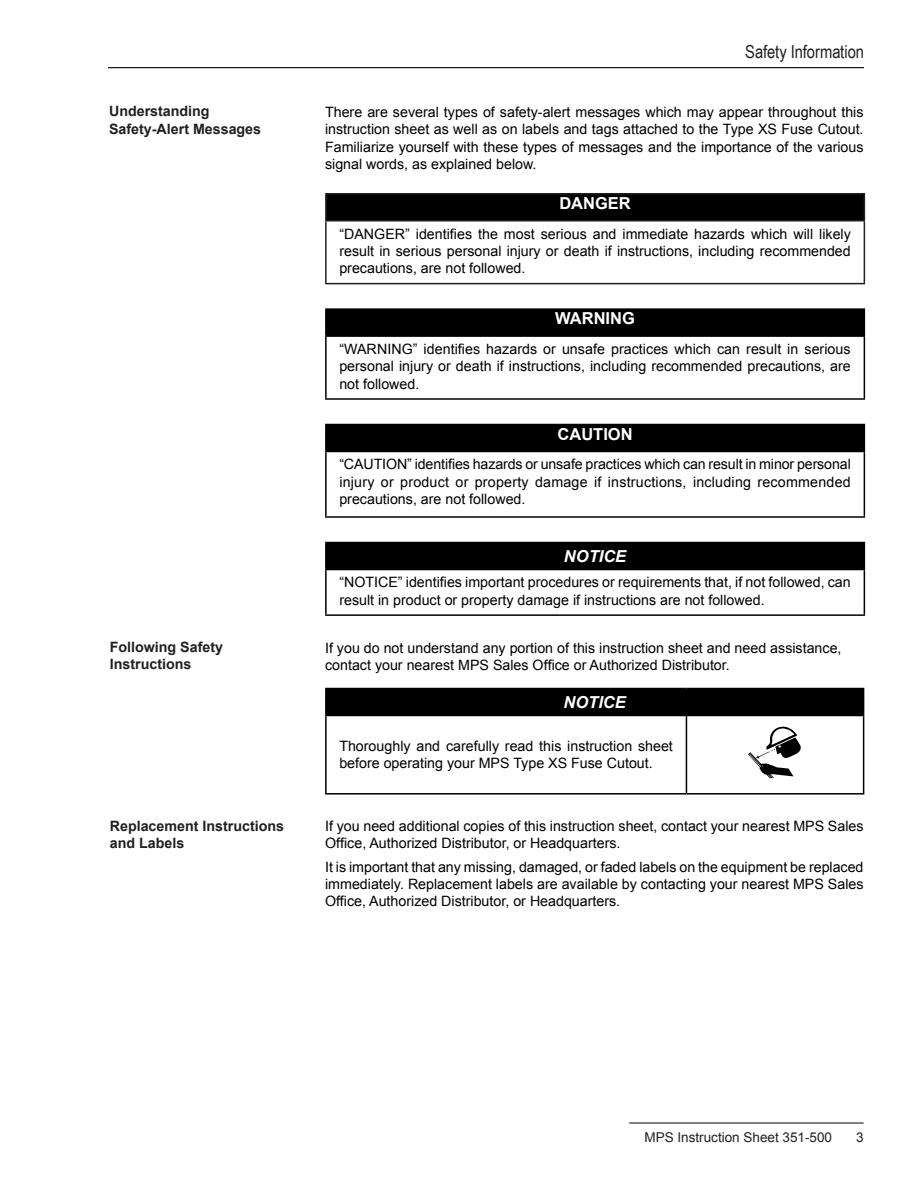
<style>
.page{position:relative;width:918px;height:1188px;background:#fff}
.page>*{position:absolute;margin:0;border:0;box-sizing:border-box;transform-origin:0 0}
.Odd_Section_Header{font:18px "Arial Narrow";letter-spacing:-.005em;color:#231f20}
.t1{font:700 16.5px "Arial";color:#fff}
.t2{font:italic 700 16.5px "Arial";color:#fff}
.Paragraph_Flush{font:14.25px/17.2px "Arial";color:#000;text-align:justify}
.sidehead{font:700 14.25px/17.2px "Arial";color:#231f20}
.t3{font:13.5px "Arial";color:#231f20}
</style>
<div class="page">
<hr style="left:629px;top:1122px;width:235px;height:2px;background:#231f20">
<hr style="left:108px;top:67px;width:756px;height:1px;background:#000">
<div style="left:326px;top:194px;width:538px;height:27px;background:#000"></div>
<hr style="left:325px;top:193px;width:540px;height:1px;background:#231f20">
<hr style="left:325px;top:194px;width:2px;height:26px;background:#231f20">
<svg style="left:864px;top:194px;width:1px;height:26px"></svg>
<hr style="left:325px;top:220px;width:540px;height:1px;background:#231f20">
<hr style="left:325px;top:221px;width:2px;height:62px;background:#231f20">
<hr style="left:864px;top:221px;width:1px;height:62px;background:#231f20">
<hr style="left:325px;top:283px;width:540px;height:1px;background:#231f20">
<div style="left:326px;top:309px;width:538px;height:27px;background:#000"></div>
<hr style="left:325px;top:308px;width:540px;height:2px;background:#000">
<hr style="left:325px;top:310px;width:2px;height:25px;background:#000">
<svg style="left:864px;top:310px;width:1px;height:25px"></svg>
<hr style="left:325px;top:335px;width:540px;height:2px;background:#000">
<hr style="left:325px;top:337px;width:2px;height:61px;background:#000">
<hr style="left:864px;top:337px;width:1px;height:61px;background:#000">
<hr style="left:325px;top:398px;width:540px;height:2px;background:#000">
<div style="left:326px;top:424px;width:538px;height:27px;background:#000"></div>
<hr style="left:325px;top:424px;width:540px;height:1px;background:#000">
<hr style="left:325px;top:425px;width:2px;height:26px;background:#000">
<svg style="left:864px;top:425px;width:1px;height:26px"></svg>
<hr style="left:325px;top:451px;width:540px;height:1px;background:#000">
<hr style="left:325px;top:452px;width:2px;height:64px;background:#000">
<hr style="left:864px;top:452px;width:1px;height:64px;background:#000">
<hr style="left:325px;top:516px;width:540px;height:2px;background:#000">
<div style="left:326px;top:543px;width:538px;height:27px;background:#000"></div>
<hr style="left:325px;top:542px;width:540px;height:1px;background:#000">
<hr style="left:325px;top:543px;width:2px;height:26px;background:#000">
<svg style="left:864px;top:543px;width:1px;height:26px"></svg>
<hr style="left:325px;top:569px;width:540px;height:1px;background:#000">
<hr style="left:325px;top:570px;width:2px;height:44px;background:#000">
<hr style="left:864px;top:570px;width:1px;height:44px;background:#000">
<hr style="left:325px;top:614px;width:540px;height:2px;background:#000">
<div style="left:326px;top:689px;width:538px;height:27px;background:#000"></div>
<hr style="left:325px;top:688px;width:361px;height:1px;background:#000">
<hr style="left:325px;top:689px;width:2px;height:26px;background:#000">
<hr style="left:686px;top:688px;width:178px;height:1px;background:#000">
<hr style="left:325px;top:715px;width:361px;height:1px;background:#000">
<hr style="left:325px;top:716px;width:2px;height:77px;background:#000">
<hr style="left:686px;top:716px;width:1px;height:77px;background:#000">
<hr style="left:863px;top:716px;width:1px;height:77px;background:#000">
<hr style="left:325px;top:793px;width:361px;height:2px;background:#000">
<hr style="left:686px;top:793px;width:178px;height:2px;background:#000">
<svg style="left:748px;top:727px;width:53px;height:51px"></svg>
<p class="Odd_Section_Header" style="left:745px;top:39px;width:120px">Safety Information</p>
<p class="sidehead" style="left:109px;top:103px;width:154px">Understanding<br>Safety-Alert Messages</p>
<p class="Paragraph_Flush" style="left:325px;top:104px;width:540px">There are several types of safety-alert messages which may appear throughout this instruction sheet as well as on labels and tags attached to the Type XS Fuse Cutout.<br>Familiarize yourself with these types of messages and the importance of the various signal words, as explained below.</p>
<p class="t1" style="left:559px;top:192px;width:73px">DANGER</p>
<p class="Paragraph_Flush" style="left:339px;top:225px;width:513px">“DANGER” identifies the most serious and immediate hazards which will likely result in serious personal injury or death if instructions, including recommended precautions, are not followed.</p>
<p class="t1" style="left:555px;top:307px;width:81px">WARNING</p>
<p class="Paragraph_Flush" style="left:339px;top:341px;width:513px">“WARNING” identifies hazards or unsafe practices which can result in serious personal injury or death if instructions, including recommended precautions, are not followed.</p>
<p class="t1" style="left:558px;top:423px;width:77px">CAUTION</p>
<p class="Paragraph_Flush" style="left:339px;top:456px;width:513px">“CAUTION” identifies hazards or unsafe practices which can result in minor personal injury or product or property damage if instructions, including recommended precautions, are not followed.</p>
<p class="t2" style="left:564px;top:546px;width:64px">NOTICE</p>
<p class="Paragraph_Flush" style="left:339px;top:574px;width:513px">“NOTICE” identifies important procedures or requirements that, if not followed, can result in product or property damage if instructions are not followed.</p>
<p class="sidehead" style="left:110px;top:639px;width:115px">Following Safety<br>Instructions</p>
<p class="Paragraph_Flush" style="left:325px;top:639px;width:518px">If you do not understand any portion of this instruction sheet and need assistance, contact your nearest MPS Sales Office or Authorized Distributor.</p>
<p class="t2" style="left:564px;top:692px;width:64px">NOTICE</p>
<p class="Paragraph_Flush" style="left:339px;top:738px;width:335px">Thoroughly and carefully read this instruction sheet before operating your MPS Type XS Fuse Cutout.</p>
<p class="sidehead" style="left:110px;top:818px;width:176px">Replacement Instructions and Labels</p>
<p class="Paragraph_Flush" style="left:325px;top:818px;width:540px">If you need additional copies of this instruction sheet, contact your nearest MPS Sales<br>Office, Authorized Distributor, or Headquarters.</p>
<p class="Paragraph_Flush" style="left:325px;top:858px;width:540px">It is important that any missing, damaged, or faded labels on the equipment be replaced immediately. Replacement labels are available by contacting your nearest MPS Sales Office, Authorized Distributor, or Headquarters.</p>
<p class="t3" style="left:644px;top:1128px;width:189px">MPS Instruction Sheet 351-500</p>
<p class="t3" style="left:856px;top:1128px;width:9px">3</p>
</div>
